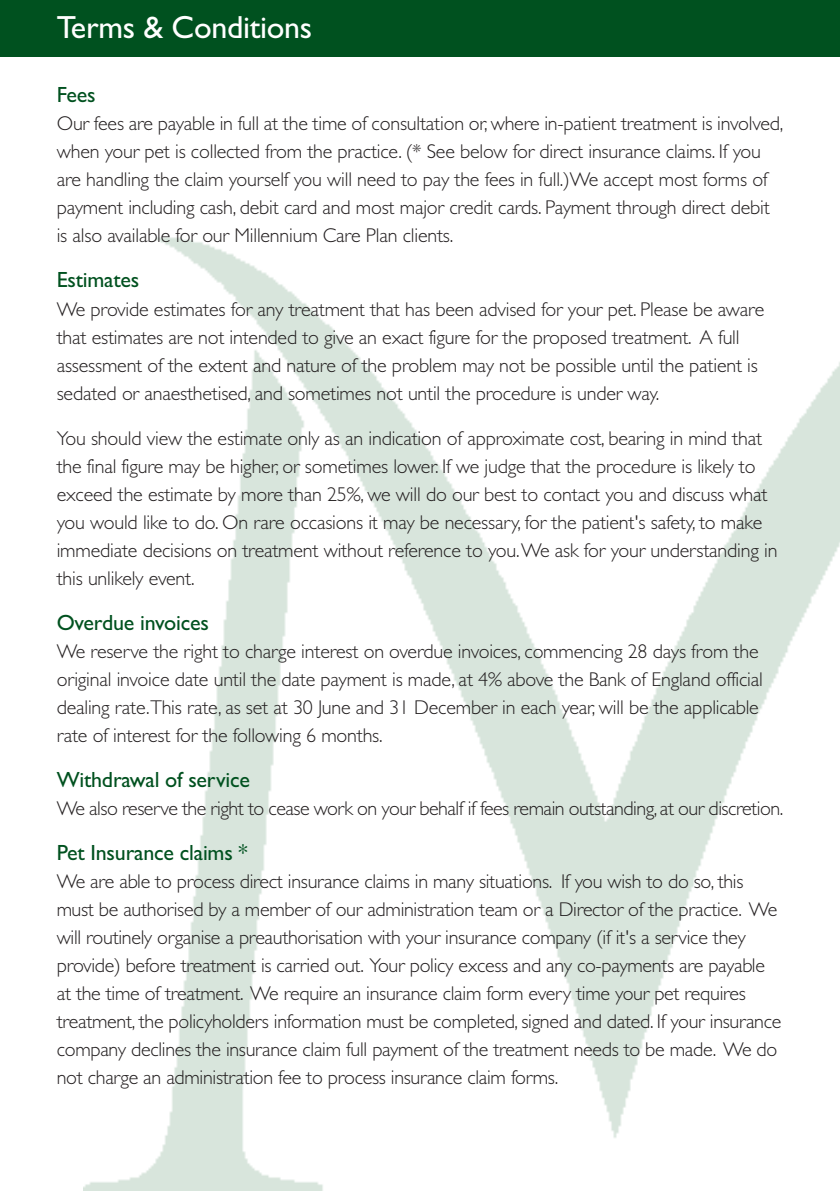
<style>
.page{position:relative;width:840px;height:1191px;background:#fff}
.page>*{position:absolute;margin:0;border:0;box-sizing:border-box;transform-origin:0 0}
.t1{font:32px "Gill Sans";letter-spacing:-.01em;color:#fff}
.t2{font:22px "Gill Sans";letter-spacing:-.01em;color:#00511f}
.t3{font:300 20px/28px "Gill Sans";letter-spacing:-.01em;color:#231f20}
</style>
<div class="page">
<img style="left:84px;top:237px;width:755px;height:954px">
<div style="left:0;top:0;width:839px;height:57px;background:#00511f"></div>
<h1 class="t1" style="left:57px;top:17px;width:257px">Terms &amp; Conditions</h1>
<p class="t2" style="left:57px;top:87px;width:40px">Fees</p>
<p class="t3" style="left:57px;top:112px;width:727px">Our fees are payable in full at the time of consultation or, where in-patient treatment is involved, when your pet is collected from the practice. (* See below for direct insurance claims. If you are handling the claim yourself you will need to pay the fees in full.)We accept most forms of payment including cash, debit card and most major credit cards. Payment through direct debit is also available for our Millennium Care Plan clients.</p>
<p class="t2" style="left:57px;top:272px;width:84px">Estimates</p>
<p class="t3" style="left:57px;top:297px;width:708px">We provide estimates for any treatment that has been advised for your pet. Please be aware that estimates are not intended to give an exact figure for the proposed treatment. A full assessment of the extent and nature of the problem may not be possible until the patient is sedated or anaesthetised, and sometimes not until the procedure is under way.</p>
<p class="t3" style="left:57px;top:426px;width:721px">You should view the estimate only as an indication of approximate cost, bearing in mind that the final figure may be higher, or sometimes lower. If we judge that the procedure is likely to exceed the estimate by more than 25%, we will do our best to contact you and discuss what you would like to do. On rare occasions it may be necessary, for the patient's safety, to make immediate decisions on treatment without reference to you. We ask for your understanding in this unlikely event.</p>
<p class="t2" style="left:57px;top:614px;width:154px">Overdue invoices</p>
<p class="t3" style="left:57px;top:639px;width:707px">We reserve the right to charge interest on overdue invoices, commencing 28 days from the original invoice date until the date payment is made, at 4% above the Bank of England official dealing rate.This rate, as set at 30 June and 31 December in each year, will be the applicable rate of interest for the following 6 months.</p>
<p class="t2" style="left:57px;top:771px;width:195px">Withdrawal of service</p>
<p class="t3" style="left:57px;top:796px;width:727px">We also reserve the right to cease work on your behalf if fees remain outstanding, at our discretion.</p>
<p class="t2" style="left:57px;top:844px;width:192px">Pet Insurance claims *</p>
<p class="t3" style="left:57px;top:869px;width:725px">We are able to process direct insurance claims in many situations. If you wish to do so, this must be authorised by a member of our administration team or a Director of the practice. We will routinely organise a preauthorisation with your insurance company (if it's a service they provide) before treatment is carried out. Your policy excess and any co-payments are payable at the time of treatment. We require an insurance claim form every time your pet requires treatment, the policyholders information must be completed, signed and dated. If your insurance company declines the insurance claim full payment of the treatment needs to be made. We do not charge an administration fee to process insurance claim forms.</p>
</div>
